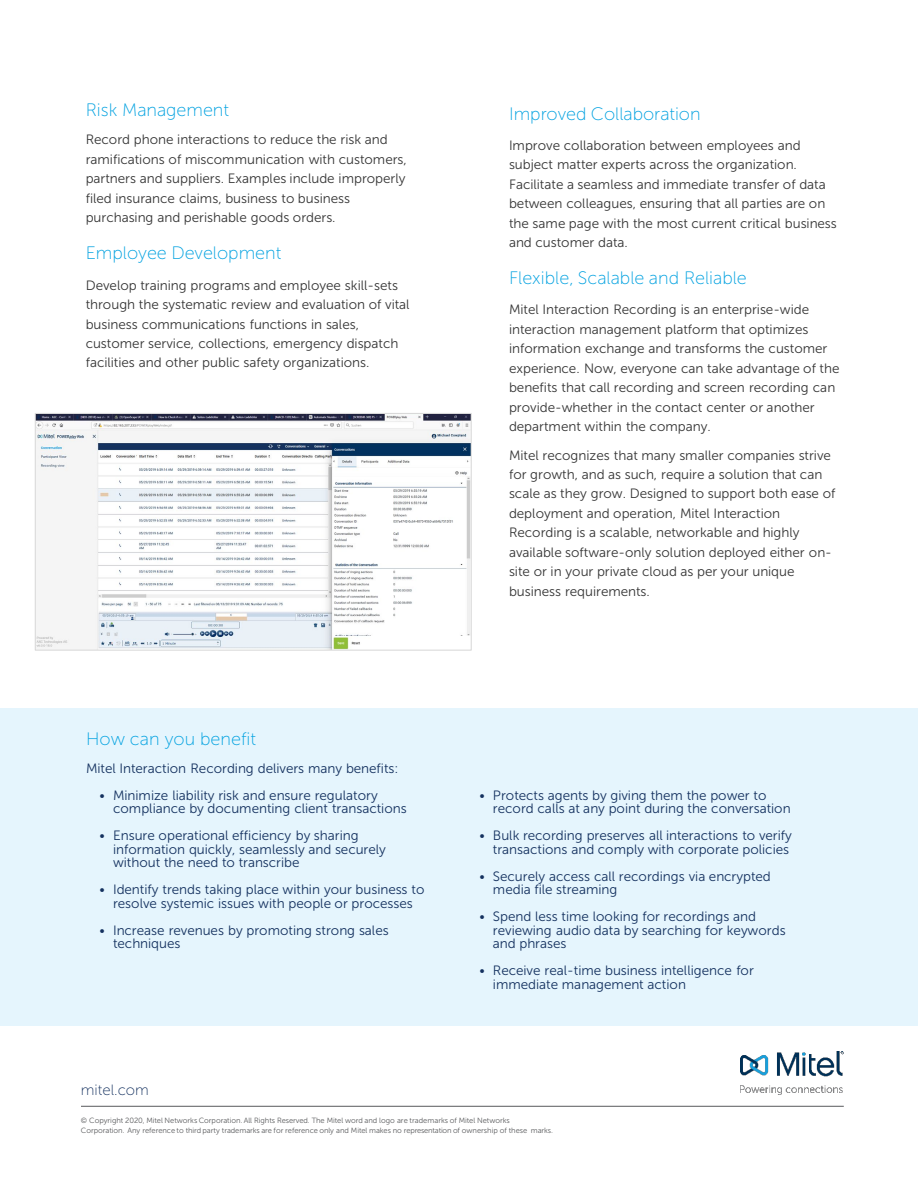
<style>
.page{position:relative;width:918px;height:1188px;background:#fff}
.page>*{position:absolute;margin:0;border:0;box-sizing:border-box;transform-origin:0 0}
.t1{font:18px "Museo Sans 100";color:#00a1e0}
.t2{font:15px "Museo Sans 100";color:#14315f}
.t3{font:13.5px/19.5px "Museo Sans 300";color:#353535}
.t4{font:13.5px/13.5px "Museo Sans 300";color:#14315f}
.t5{font:7.5px/9.3px "Museo Sans 300";letter-spacing:-.005em;color:#58595b}
</style>
<div class="page">
<hr style="left:81px;top:1106px;width:763px;height:1px;background:#58595b">
<img style="left:740px;top:1052px;width:104px;height:42px">
<div style="left:0;top:708px;width:918px;height:318px;background:#e5f5fd"></div>
<img style="left:37px;top:415px;width:433px;height:234px">
<div style="left:35px;top:413px;width:437px;height:238px;border:1px solid #d9d9d9"></div>
<p class="t1" style="left:86px;top:100px;width:145px">Risk Management</p>
<p class="t3" style="left:86px;top:130px;width:323px">Record phone interactions to reduce the risk and ramifications of miscommunication with customers, partners and suppliers. Examples include improperly filed insurance claims, business to business purchasing and perishable goods orders.</p>
<p class="t1" style="left:86px;top:243px;width:197px">Employee Development</p>
<p class="t3" style="left:86px;top:275px;width:325px">Develop training programs and employee skill-sets through the systematic review and evaluation of vital business communications functions in sales, customer service, collections, emergency dispatch facilities and other public safety organizations.</p>
<p class="t1" style="left:86px;top:729px;width:172px">How can you benefit</p>
<p class="t4" style="left:86px;top:761px;width:314px">Mitel Interaction Recording delivers many benefits:</p>
<p class="t4" style="left:113px;top:789px;width:295px;text-indent:-14px">• Minimize liability risk and ensure regulatory compliance by documenting client transactions</p>
<p class="t4" style="left:113px;top:829px;width:274px;text-indent:-14px">• Ensure operational efficiency by sharing information quickly, seamlessly and securely without the need to transcribe</p>
<p class="t4" style="left:100px;top:883px;width:326px;text-align:center">• Identify trends taking place within your business to resolve systemic issues with people or processes</p>
<p class="t4" style="left:113px;top:924px;width:277px;text-indent:-14px">• Increase revenues by promoting strong sales techniques</p>
<p class="t1" style="left:509px;top:104px;width:193px">Improved Collaboration</p>
<p class="t3" style="left:509px;top:135px;width:329px">Improve collaboration between employees and subject matter experts across the organization.<br>Facilitate a seamless and immediate transfer of data between colleagues, ensuring that all parties are on the same page with the most current critical business and customer data.</p>
<p class="t1" style="left:509px;top:268px;width:239px">Flexible, Scalable and Reliable</p>
<p class="t3" style="left:509px;top:300px;width:332px">Mitel Interaction Recording is an enterprise-wide interaction management platform that optimizes information exchange and transforms the customer experience. Now, everyone can take advantage of the benefits that call recording and screen recording can provide-whether in the contact center or another department within the company.</p>
<p class="t3" style="left:509px;top:445px;width:328px">Mitel recognizes that many smaller companies strive for growth, and as such, require a solution that can scale as they grow. Designed to support both ease of deployment and operation, Mitel Interaction Recording is a scalable, networkable and highly available software-only solution deployed either on&shy;site or in your private cloud as per your unique business requirements.</p>
<p class="t4" style="left:493px;top:788px;width:299px;text-indent:-14px">• Protects agents by giving them the power to record calls at any point during the conversation</p>
<p class="t4" style="left:479px;top:829px;width:314px;text-align:right">• Bulk recording preserves all interactions to verify transactions and comply with corporate policies</p>
<p class="t4" style="left:493px;top:869px;width:279px;text-indent:-14px">• Securely access call recordings via encrypted media file streaming</p>
<p class="t4" style="left:493px;top:910px;width:294px;text-indent:-14px">• Spend less time looking for recordings and reviewing audio data by searching for keywords and phrases</p>
<p class="t4" style="left:493px;top:964px;width:262px;text-indent:-14px">• Receive real-time business intelligence for immediate management action</p>
<p class="t2" style="left:81px;top:1082px;width:69px">mitel.com</p>
<p class="t5" style="left:81px;top:1116px;width:474px">© Copyright 2020, Mitel Networks Corporation. All Rights Reserved. The Mitel word and logo are trademarks of Mitel Networks<br>Corporation. Any reference to third party trademarks are for reference only and Mitel makes no representation of ownership of these marks.</p>
</div>
